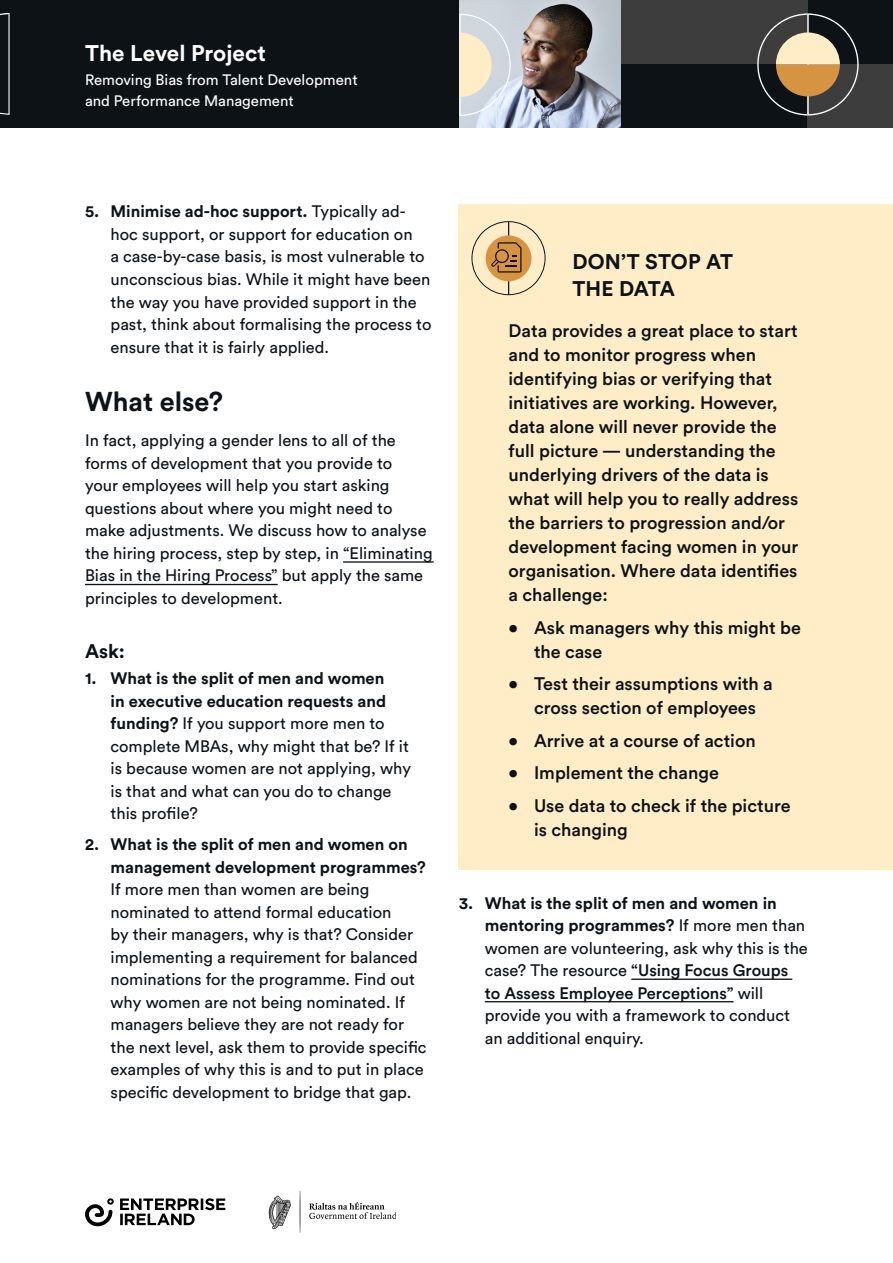
<style>
.page{position:relative;width:893px;height:1263px;background:#fff}
.page>*{position:absolute;margin:0;border:0;box-sizing:border-box;transform-origin:0 0}
.t1{font:700 27px "Circular Std";color:#0d1217}
.t2{font:700 22.5px "Circular Std";color:#fff}
.t3{font:700 21px/27px "Circular Std";letter-spacing:.01em;color:#0d1217}
.t4{font:700 19.5px "Circular Std";color:#0d1217}
.t5{font:500 18px/24px "Circular Std";color:#0d1217}
.t6{font:16.5px/22.5px "Circular Std";color:#0d1217}
.t7{font:700 16.5px/22.5px "Circular Std";color:#0d1217}
.t8{font:15px/21px "Circular Std";color:#fff}
.s1{font-weight:700}
.s2{font-weight:500}
</style>
<div class="page">
<div style="left:621px;top:0;width:187px;height:128px;background:#0d1217"></div>
<div style="left:0;top:0;width:459px;height:128px;background:#0d1217"></div>
<div style="left:748px;top:0;width:145px;height:128px;background:#0d1217"></div>
<div style="left:808px;top:64px;width:85px;height:64px;background:#3d3d3d"></div>
<svg style="left:309px;top:1202px;width:87px;height:17px"></svg>
<svg style="left:300px;top:1191px;width:1px;height:42px"></svg>
<svg style="left:269px;top:1196px;width:22px;height:33px"></svg>
<svg style="left:120px;top:1198px;width:105px;height:27px"></svg>
<svg style="left:85px;top:1198px;width:29px;height:28px"></svg>
<svg style="left:0;top:13px;width:10px;height:102px"></svg>
<div style="left:621px;top:0;width:187px;height:64px;background:#3d3d3d"></div>
<svg style="left:757px;top:13px;width:102px;height:102px"></svg>
<img style="left:459px;top:0;width:162px;height:128px">
<hr style="left:343px;top:561px;width:91px;height:2px;background:#0d1217">
<hr style="left:85px;top:584px;width:193px;height:1px;background:#0d1217">
<hr style="left:631px;top:978px;width:161px;height:2px;background:#0d1217">
<hr style="left:485px;top:1001px;width:249px;height:1px;background:#0d1217">
<svg style="left:459px;top:14px;width:52px;height:102px;background:#e0e0db"></svg>
<div style="left:459px;top:204px;width:434px;height:666px;background:#ffedc7"></div>
<svg style="left:471px;top:221px;width:75px;height:74px"></svg>
<h2 class="t2" style="left:85px;top:38px;width:182px">The Level Project</h2>
<p class="t8" style="left:85px;top:69px;width:274px">Removing Bias from Talent Development and Performance Management</p>
<p class="t6" style="left:111px;top:200px;width:322px;text-indent:-26px"><span class="s1">5. Minimise ad-hoc support.</span> Typically ad&shy;hoc support, or support for education on<br>a case-by-case basis, is most vulnerable to unconscious bias. While it might have been the way you have provided support in the past, think about formalising the process to ensure that it is fairly applied.</p>
<h1 class="t1" style="left:85px;top:384px;width:140px">What else?</h1>
<p class="t6" style="left:85px;top:429px;width:349px">In fact, applying a gender lens to all of the forms of development that you provide to<br>your employees will help you start asking questions about where you might need to make adjustments. We discuss how to analyse the hiring process, step by step, in “Eliminating Bias in the Hiring Process” but apply the same principles to development.</p>
<p class="t4" style="left:85px;top:638px;width:41px">Ask:</p>
<p class="t6" style="left:111px;top:667px;width:302px;text-indent:-26px"><span class="s1">1. What is the split of men and women<br>in executive education requests and funding?</span> If you support more men to complete MBAs, why might that be? If it is because women are not applying, why is that and what can you do to change this profile?</p>
<p class="t7" style="left:111px;top:833px;width:317px;text-indent:-26px">2. What is the split of men and women on management development programmes?</p>
<p class="t6" style="left:111px;top:878px;width:318px">If more men than women are being nominated to attend formal education<br>by their managers, why is that? Consider implementing a requirement for balanced nominations for the programme. Find out why women are not being nominated. If managers believe they are not ready for the next level, ask them to provide specific examples of why this is and to put in place specific development to bridge that gap.</p>
<p class="t3" style="left:572px;top:248px;width:162px">DON’T STOP AT<br>THE DATA</p>
<p class="t5" style="left:508px;top:319px;width:291px">Data provides a great place to start and to monitor progress when identifying bias or verifying that initiatives are working. However, data alone will never provide the full picture — understanding the underlying drivers of the data is what will help you to really address the barriers to progression and/or development facing women in your organisation. Where data identifies a challenge:</p>
<p class="t5" style="left:534px;top:615px;width:268px;text-indent:-26px"><span class="s1">•</span> Ask managers why this might be the case</p>
<p class="t5" style="left:508px;top:672px;width:266px;text-align:center"><span class="s1">•</span> Test their assumptions with a cross section of employees</p>
<p class="t5" style="left:508px;top:728px;width:249px"><span class="s1">•</span> Arrive at a course of action</p>
<p class="t5" style="left:508px;top:761px;width:212px"><span class="s1">•</span> Implement the change</p>
<p class="t5" style="left:534px;top:793px;width:258px;text-indent:-26px"><span class="s1">•</span> Use data to check if the picture is changing</p>
<p class="t6" style="left:485px;top:891px;width:325px;text-indent:-26px"><span class="s1">3. What is the split of men and women in mentoring programmes?</span> If more men than women are volunteering, ask why this is the case? The resource <span class="s2">“Using Focus Groups to Assess Employee Perceptions”</span> will provide you with a framework to conduct an additional enquiry.</p>
</div>
